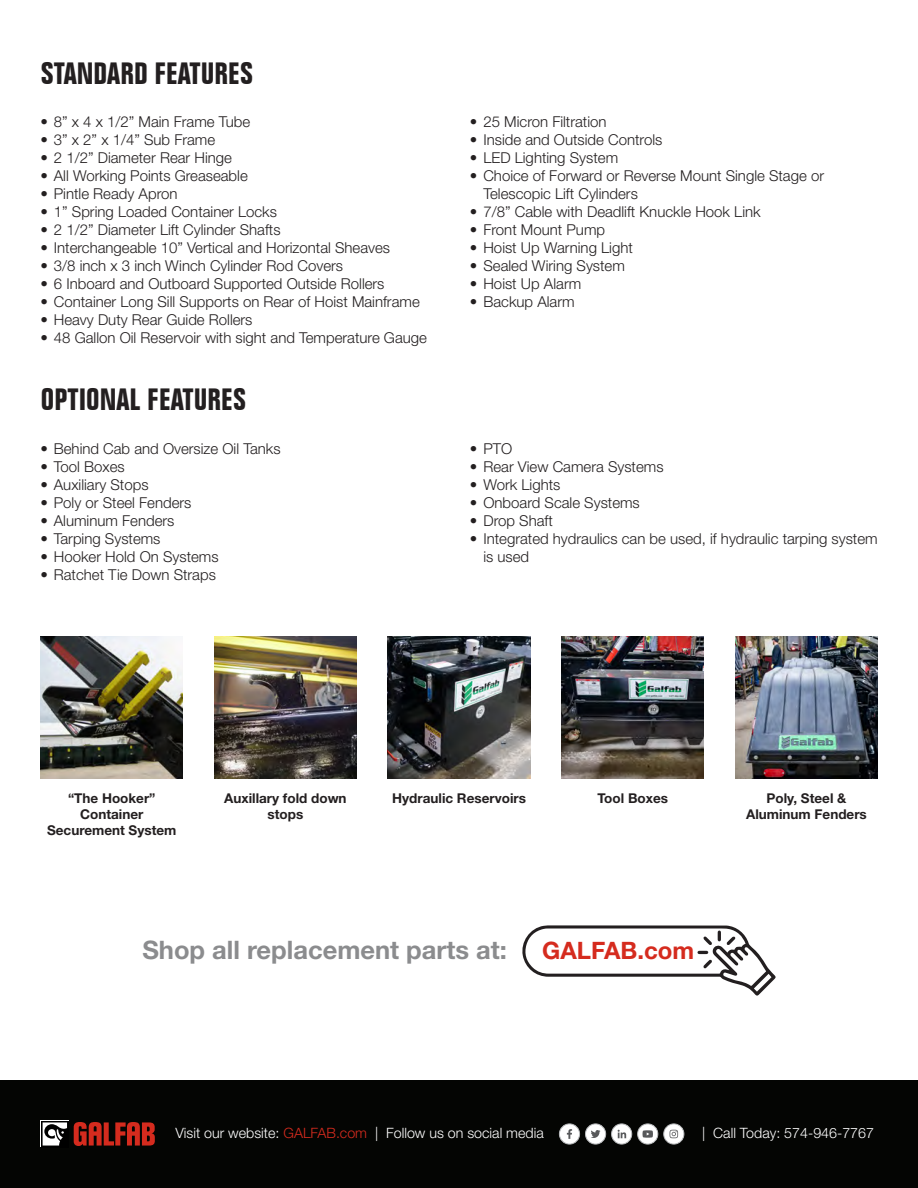
<style>
.page{position:relative;width:918px;height:1188px;background:#fff}
.page>*{position:absolute;margin:0;border:0;box-sizing:border-box;transform-origin:0 0}
.H2_Small{font:700 condensed 30px "Folio BT";color:#231f20}
.Click_Note{font:700 25.5px "Helvetica Neue LT Std";color:#8b8c8e}
.Click_Note-2{font:700 24px "Helvetica Neue LT Std";color:#d52b1e}
.t1{font:300 15px/18px "Helvetica Neue LT Std";color:#231f20}
.t2{font:300 14.25px "Helvetica Neue LT Std";color:#fff}
.Photo_Caption{font:700 13.5px/16.2px "Helvetica Neue LT Std";color:#231f20;text-align:center}
.s1{color:#d52b1e}
</style>
<div class="page">
<img style="left:41px;top:636px;width:142px;height:142px">
<img style="left:214px;top:636px;width:143px;height:142px">
<img style="left:388px;top:636px;width:142px;height:142px">
<img style="left:562px;top:636px;width:142px;height:142px">
<img style="left:735px;top:636px;width:143px;height:142px">
<svg style="left:522px;top:925px;width:254px;height:71px"></svg>
<div style="left:0;top:1080px;width:918px;height:108px;background:#040503"></div>
<div style="left:559px;top:1124px;width:21px;height:20px;background:#fff;border-radius:50%"></div>
<div style="left:559px;top:1124px;width:21px;height:20px;border:1px solid #babcbe;border-radius:50%"></div>
<svg style="left:567px;top:1129px;width:5px;height:10px"></svg>
<div style="left:585px;top:1124px;width:21px;height:20px;background:#fff;border-radius:50%"></div>
<div style="left:585px;top:1124px;width:21px;height:20px;border:1px solid #babcbe;border-radius:50%"></div>
<svg style="left:591px;top:1130px;width:9px;height:8px"></svg>
<svg style="left:612px;top:1124px;width:20px;height:20px"></svg>
<div style="left:611px;top:1124px;width:21px;height:20px;border:1px solid #babcbe;border-radius:50%"></div>
<svg style="left:618px;top:1130px;width:8px;height:8px"></svg>
<div style="left:638px;top:1124px;width:20px;height:20px;background:#fff;border-radius:50%"></div>
<div style="left:637px;top:1124px;width:21px;height:20px;border:1px solid #babcbe;border-radius:50%"></div>
<svg style="left:643px;top:1130px;width:10px;height:8px"></svg>
<svg style="left:664px;top:1124px;width:20px;height:20px"></svg>
<div style="left:663px;top:1124px;width:21px;height:20px;border:1px solid #babcbe;border-radius:50%"></div>
<svg style="left:670px;top:1130px;width:8px;height:8px"></svg>
<svg style="left:40px;top:1120px;width:29px;height:27px"></svg>
<div style="left:41px;top:1121px;width:28px;height:26px;background:linear-gradient(to bottom,#090909,#000)"></div>
<svg style="left:43px;top:1122px;width:24px;height:24px"></svg>
<svg style="left:74px;top:1122px;width:81px;height:24px"></svg>
<p class="H2_Small" style="left:41px;top:55px;width:214px">STANDARD FEATURES</p>
<p class="t1" style="left:40px;top:112px;width:211px">• 8” x 4 x 1/2” Main Frame Tube</p>
<p class="t1" style="left:40px;top:130px;width:176px">• 3” x 2” x 1/4” Sub Frame</p>
<p class="t1" style="left:40px;top:148px;width:193px">• 2 1/2” Diameter Rear Hinge</p>
<p class="t1" style="left:40px;top:166px;width:209px">• All Working Points Greaseable</p>
<p class="t1" style="left:40px;top:184px;width:139px">• Pintle Ready Apron</p>
<p class="t1" style="left:40px;top:202px;width:238px">• 1” Spring Loaded Container Locks</p>
<p class="t1" style="left:40px;top:220px;width:242px">• 2 1/2” Diameter Lift Cylinder Shafts</p>
<p class="t1" style="left:40px;top:238px;width:351px">• Interchangeable 10” Vertical and Horizontal Sheaves</p>
<p class="t1" style="left:40px;top:256px;width:304px">• 3/8 inch x 3 inch Winch Cylinder Rod Covers</p>
<p class="t1" style="left:40px;top:274px;width:346px">• 6 Inboard and Outboard Supported Outside Rollers</p>
<p class="t1" style="left:40px;top:292px;width:381px">• Container Long Sill Supports on Rear of Hoist Mainframe</p>
<p class="t1" style="left:40px;top:310px;width:214px">• Heavy Duty Rear Guide Rollers</p>
<p class="t1" style="left:40px;top:328px;width:388px">• 48 Gallon Oil Reservoir with sight and Temperature Gauge</p>
<p class="H2_Small" style="left:41px;top:381px;width:207px">OPTIONAL FEATURES</p>
<p class="t1" style="left:40px;top:439px;width:242px">• Behind Cab and Oversize Oil Tanks</p>
<p class="t1" style="left:40px;top:457px;width:86px">• Tool Boxes</p>
<p class="t1" style="left:40px;top:475px;width:110px">• Auxiliary Stops</p>
<p class="t1" style="left:40px;top:493px;width:153px">• Poly or Steel Fenders</p>
<p class="t1" style="left:40px;top:511px;width:136px">• Aluminum Fenders</p>
<p class="t1" style="left:40px;top:529px;width:122px">• Tarping Systems</p>
<p class="t1" style="left:40px;top:547px;width:180px">• Hooker Hold On Systems</p>
<p class="t1" style="left:40px;top:565px;width:177px">• Ratchet Tie Down Straps</p>
<p class="t1" style="left:470px;top:112px;width:138px">• 25 Micron Filtration</p>
<p class="t1" style="left:470px;top:130px;width:194px">• Inside and Outside Controls</p>
<p class="t1" style="left:470px;top:148px;width:150px">• LED Lighting System</p>
<p class="t1" style="left:483px;top:166px;width:342px;text-indent:-14px">• Choice of Forward or Reverse Mount Single Stage or<br>Telescopic Lift Cylinders</p>
<p class="t1" style="left:470px;top:202px;width:292px">• 7/8” Cable with Deadlift Knuckle Hook Link</p>
<p class="t1" style="left:470px;top:220px;width:137px">• Front Mount Pump</p>
<p class="t1" style="left:470px;top:238px;width:164px">• Hoist Up Warning Light</p>
<p class="t1" style="left:470px;top:256px;width:156px">• Sealed Wiring System</p>
<p class="t1" style="left:470px;top:274px;width:113px">• Hoist Up Alarm</p>
<p class="t1" style="left:470px;top:292px;width:106px">• Backup Alarm</p>
<p class="t1" style="left:470px;top:439px;width:44px">• PTO</p>
<p class="t1" style="left:470px;top:457px;width:195px">• Rear View Camera Systems</p>
<p class="t1" style="left:470px;top:475px;width:92px">• Work Lights</p>
<p class="t1" style="left:470px;top:493px;width:171px">• Onboard Scale Systems</p>
<p class="t1" style="left:470px;top:511px;width:84px">• Drop Shaft</p>
<p class="t1" style="left:483px;top:529px;width:396px;text-indent:-14px">• Integrated hydraulics can be used, if hydraulic tarping system is used</p>
<p class="Photo_Caption" style="left:47px;top:790px;width:131px">“The Hooker”<br>Container<br>Securement System</p>
<p class="Photo_Caption" style="left:224px;top:790px;width:124px">Auxillary fold down stops</p>
<p class="Photo_Caption" style="left:392px;top:790px;width:135px">Hydraulic Reservoirs</p>
<p class="Photo_Caption" style="left:598px;top:790px;width:72px">Tool Boxes</p>
<p class="Photo_Caption" style="left:746px;top:790px;width:122px">Poly, Steel &amp;<br>Aluminum Fenders</p>
<p class="Click_Note" style="left:142px;top:934px;width:366px">Shop all replacement parts at:</p>
<p class="Click_Note-2" style="left:542px;top:935px;width:153px">GALFAB.com</p>
<p class="t2" style="left:175px;top:1125px;width:370px">Visit our website: <span class="s1">GALFAB.com</span> | Follow us on social media</p>
<p class="t2" style="left:702px;top:1125px;width:173px">| Call Today: 574-946-7767</p>
</div>
